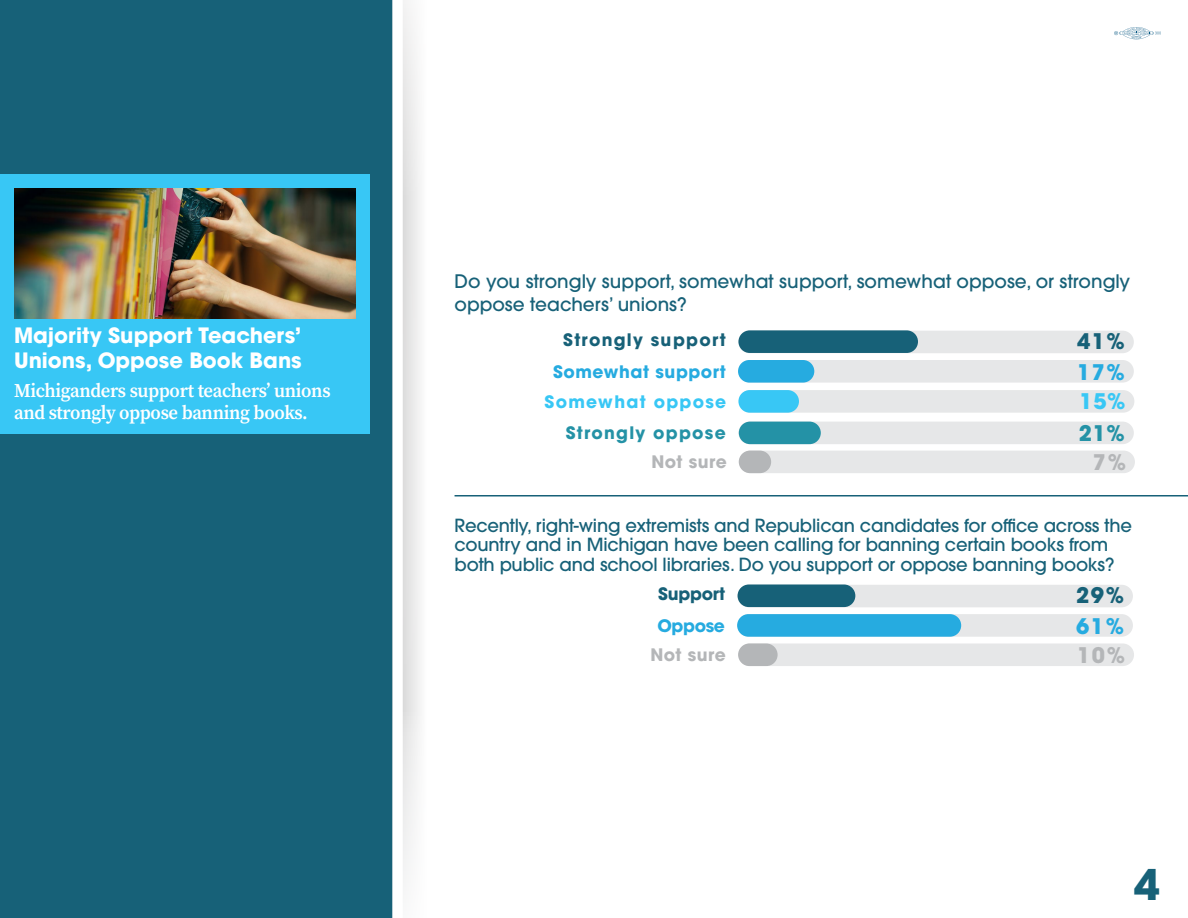
<style>
.page{position:relative;width:1188px;height:918px;background:#fff}
.page>*{position:absolute;margin:0;border:0;box-sizing:border-box;transform-origin:0 0}
.t1{font:700 42px "ITC Avant Garde Pro";color:#176178}
.t2{font:700 21.45px "ITC Avant Garde Pro";color:#176178}
.t3{font:700 21.45px "ITC Avant Garde Pro";color:#26abe0}
.t4{font:700 21.45px "ITC Avant Garde Pro";color:#b4b6b8}
.t5{font:700 21.45px "ITC Avant Garde Pro";color:#2492a6}
.t6{font:700 21.45px "ITC Avant Garde Pro";color:#38c7f5}
.t7{font:700 21px/25.2px "ITC Avant Garde Pro";color:#fff}
.t8{font:19.5px/22.5px "Source Serif Variable";letter-spacing:-.02em;color:#fff;scale:.96 1}
.t9{font:500 18.6px/22.8px "ITC Avant Garde Pro";color:#176178}
.t10{font:500 18px/19.5px "ITC Avant Garde Pro";letter-spacing:-.01em;color:#176178}
.t11{font:700 17.1px "ITC Avant Garde Pro";letter-spacing:.03em;color:#26abe0}
.t12{font:700 17.1px "ITC Avant Garde Pro";letter-spacing:.075em;color:#176178}
.t13{font:700 17.1px "ITC Avant Garde Pro";letter-spacing:.075em;color:#2492a6}
.t14{font:700 17.1px "ITC Avant Garde Pro";letter-spacing:.03em;color:#b4b6b8}
.t15{font:700 17.1px "ITC Avant Garde Pro";letter-spacing:.075em;color:#38c7f5}
.t16{font:700 17.1px "ITC Avant Garde Pro";letter-spacing:-.02em;color:#176178}
</style>
<div class="page">
<div style="left:0;top:0;width:402px;height:918px;background:#176178"></div>
<div style="left:0;top:174px;width:370px;height:260px;background:#38c7f5"></div>
<img style="left:14px;top:189px;width:342px;height:130px">
<svg style="left:403px;top:0;width:17px;height:887px"></svg>
<div style="left:392px;top:0;width:11px;height:918px;background:#fff"></div>
<svg style="left:1114px;top:27px;width:47px;height:12px"></svg>
<div style="left:738px;top:360px;width:396px;height:23px;background:#e6e7e8;border-radius:11px"></div>
<div style="left:738px;top:422px;width:396px;height:22px;background:#e6e7e8;border-radius:11px"></div>
<div style="left:738px;top:331px;width:396px;height:22px;background:#e6e7e8;border-radius:11px"></div>
<div style="left:738px;top:360px;width:76px;height:23px;background:#26abe0;border-radius:11px"></div>
<div style="left:739px;top:422px;width:82px;height:22px;background:#2492a6;border-radius:11px"></div>
<div style="left:738px;top:330px;width:180px;height:23px;background:#176178;border-radius:11px"></div>
<div style="left:740px;top:451px;width:395px;height:22px;background:#e6e7e8;border-radius:11px"></div>
<div style="left:739px;top:451px;width:32px;height:22px;background:#b4b6b8;border-radius:11px"></div>
<div style="left:739px;top:390px;width:395px;height:23px;background:#e6e7e8;border-radius:11px"></div>
<div style="left:738px;top:390px;width:61px;height:23px;background:#38c7f5;border-radius:11px"></div>
<div style="left:738px;top:614px;width:395px;height:23px;background:#e6e7e8;border-radius:11px"></div>
<div style="left:738px;top:585px;width:395px;height:22px;background:#e6e7e8;border-radius:11px"></div>
<div style="left:737px;top:614px;width:224px;height:23px;background:#26abe0;border-radius:11px"></div>
<div style="left:738px;top:585px;width:117px;height:22px;background:#176178;border-radius:11px"></div>
<div style="left:739px;top:643px;width:395px;height:23px;background:#e6e7e8;border-radius:11px"></div>
<div style="left:738px;top:643px;width:40px;height:23px;background:#b4b6b8;border-radius:11px"></div>
<hr style="left:455px;top:495px;width:733px;height:2px;background:#176178">
<p class="t7" style="left:14px;top:322px;width:289px">Majority Support Teachers’<br>Unions, Oppose Book Bans</p>
<p class="t8" style="left:14px;top:379px;width:331px">Michiganders support teachers’ unions and strongly oppose banning books.</p>
<p class="t9" style="left:455px;top:270px;width:677px">Do you strongly support, somewhat support, somewhat oppose, or strongly oppose teachers’ unions?</p>
<p class="t12" style="left:563px;top:328px;width:164px">Strongly support</p>
<p class="t11" style="left:553px;top:360px;width:174px">Somewhat support</p>
<p class="t2" style="left:1077px;top:327px;width:49px">41%</p>
<p class="t3" style="left:1077px;top:357px;width:49px">17%</p>
<p class="t15" style="left:544px;top:390px;width:183px">Somewhat oppose</p>
<p class="t6" style="left:1079px;top:387px;width:48px">15%</p>
<p class="t13" style="left:566px;top:422px;width:162px">Strongly oppose</p>
<p class="t5" style="left:1079px;top:419px;width:48px">21%</p>
<p class="t14" style="left:651px;top:451px;width:77px">Not sure</p>
<p class="t4" style="left:1093px;top:448px;width:35px">7%</p>
<p class="t10" style="left:455px;top:515px;width:679px">Recently, right-wing extremists and Republican candidates for office across the country and in Michigan have been calling for banning certain books from both public and school libraries. Do you support or oppose banning books?</p>
<p class="t16" style="left:658px;top:583px;width:68px">Support</p>
<p class="t11" style="left:657px;top:614px;width:69px">Oppose</p>
<p class="t2" style="left:1076px;top:581px;width:49px">29%</p>
<p class="t3" style="left:1076px;top:612px;width:49px">61%</p>
<p class="t14" style="left:650px;top:644px;width:77px">Not sure</p>
<p class="t4" style="left:1077px;top:641px;width:49px">10%</p>
<h1 class="t1" style="left:1134px;top:857px;width:27px">4</h1>
</div>
